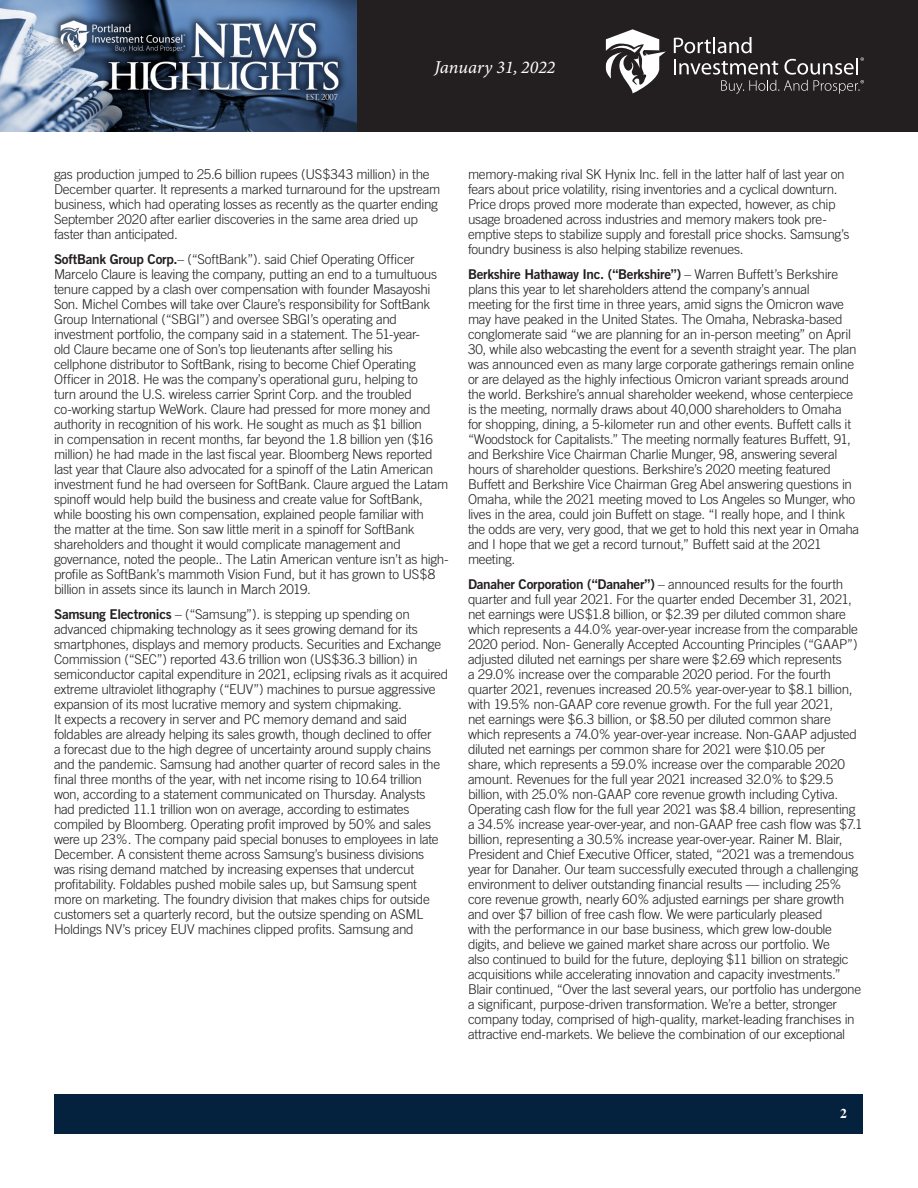
<style>
.page{position:relative;width:918px;height:1188px;background:#fff}
.page>*{position:absolute;margin:0;border:0;box-sizing:border-box;transform-origin:0 0}
.t1{font:italic 18px "Minion Variable Concept";color:#fff}
.Article_-_Body{font:300 13.5px/15px "Trade Gothic";letter-spacing:-.025em;color:#231f20}
.t2{font:700 13.5px "Times";color:#fff}
.s1{font-family:"Trade Gothic Bold Two";font-weight:400}
</style>
<div class="page">
<div style="left:356px;top:0;width:562px;height:132px;background:#231f20"></div>
<img style="left:0;top:0;width:356px;height:132px">
<svg style="left:674px;top:37px;width:190px;height:57px"></svg>
<svg style="left:606px;top:29px;width:60px;height:64px"></svg>
<div style="left:55px;top:1094px;width:808px;height:39px;background:#04213e"></div>
<h1 class="t1" style="left:434px;top:55px;width:123px">January 31, 2022</h1>
<p class="Article_-_Body" style="left:54px;top:167px;width:388px">gas production jumped to 25.6 billion rupees (US$343 million) in the December quarter. It represents a marked turnaround for the upstream business, which had operating losses as recently as the quarter ending September 2020 after earlier discoveries in the same area dried up faster than anticipated.</p>
<p class="Article_-_Body" style="left:54px;top:251px;width:396px"><span class="s1">SoftBank Group Corp.</span>– (“SoftBank”). said Chief Operating Officer Marcelo Claure is leaving the company, putting an end to a tumultuous tenure capped by a clash over compensation with founder Masayoshi Son. Michel Combes will take over Claure’s responsibility for SoftBank Group International (“SBGI”) and oversee SBGI’s operating and investment portfolio, the company said in a statement. The 51-year-<br>old Claure became one of Son’s top lieutenants after selling his cellphone distributor to SoftBank, rising to become Chief Operating Officer in 2018. He was the company’s operational guru, helping to<br>turn around the U.S. wireless carrier Sprint Corp. and the troubled co-working startup WeWork. Claure had pressed for more money and authority in recognition of his work. He sought as much as $1 billion<br>in compensation in recent months, far beyond the 1.8 billion yen ($16 million) he had made in the last fiscal year. Bloomberg News reported last year that Claure also advocated for a spinoff of the Latin American investment fund he had overseen for SoftBank. Claure argued the Latam spinoff would help build the business and create value for SoftBank, while boosting his own compensation, explained people familiar with<br>the matter at the time. Son saw little merit in a spinoff for SoftBank shareholders and thought it would complicate management and governance, noted the people.. The Latin American venture isn’t as high&shy;profile as SoftBank’s mammoth Vision Fund, but it has grown to US$8 billion in assets since its launch in March 2019.</p>
<p class="Article_-_Body" style="left:54px;top:606px;width:396px"><span class="s1">Samsung Electronics</span> – (“Samsung”). is stepping up spending on advanced chipmaking technology as it sees growing demand for its smartphones, displays and memory products. Securities and Exchange Commission (“SEC”) reported 43.6 trillion won (US$36.3 billion) in semiconductor capital expenditure in 2021, eclipsing rivals as it acquired extreme ultraviolet lithography (“EUV”) machines to pursue aggressive expansion of its most lucrative memory and system chipmaking.<br>It expects a recovery in server and PC memory demand and said foldables are already helping its sales growth, though declined to offer<br>a forecast due to the high degree of uncertainty around supply chains and the pandemic. Samsung had another quarter of record sales in the final three months of the year, with net income rising to 10.64 trillion won, according to a statement communicated on Thursday. Analysts had predicted 11.1 trillion won on average, according to estimates compiled by Bloomberg. Operating profit improved by 50% and sales were up 23%. The company paid special bonuses to employees in late December. A consistent theme across Samsung’s business divisions was rising demand matched by increasing expenses that undercut profitability. Foldables pushed mobile sales up, but Samsung spent more on marketing. The foundry division that makes chips for outside customers set a quarterly record, but the outsize spending on ASML Holdings NV’s pricey EUV machines clipped profits. Samsung and</p>
<p class="Article_-_Body" style="left:468px;top:167px;width:383px">memory-making rival SK Hynix Inc. fell in the latter half of last year on fears about price volatility, rising inventories and a cyclical downturn.<br>Price drops proved more moderate than expected, however, as chip usage broadened across industries and memory makers took pre&shy;emptive steps to stabilize supply and forestall price shocks. Samsung’s foundry business is also helping stabilize revenues.</p>
<p class="Article_-_Body" style="left:468px;top:266px;width:393px"><span class="s1">Berkshire Hathaway Inc. (“Berkshire”)</span> – Warren Buffett’s Berkshire plans this year to let shareholders attend the company’s annual<br>meeting for the first time in three years, amid signs the Omicron wave may have peaked in the United States. The Omaha, Nebraska-based conglomerate said “we are planning for an in-person meeting” on April 30, while also webcasting the event for a seventh straight year. The plan was announced even as many large corporate gatherings remain online or are delayed as the highly infectious Omicron variant spreads around the world. Berkshire’s annual shareholder weekend, whose centerpiece is the meeting, normally draws about 40,000 shareholders to Omaha for shopping, dining, a 5-kilometer run and other events. Buffett calls it “Woodstock for Capitalists.” The meeting normally features Buffett, 91, and Berkshire Vice Chairman Charlie Munger, 98, answering several hours of shareholder questions. Berkshire’s 2020 meeting featured Buffett and Berkshire Vice Chairman Greg Abel answering questions in Omaha, while the 2021 meeting moved to Los Angeles so Munger, who lives in the area, could join Buffett on stage. “I really hope, and I think the odds are very, very good, that we get to hold this next year in Omaha and I hope that we get a record turnout,” Buffett said at the 2021 meeting.</p>
<p class="Article_-_Body" style="left:468px;top:576px;width:396px"><span class="s1">Danaher Corporation (“Danaher”)</span> – announced results for the fourth quarter and full year 2021. For the quarter ended December 31, 2021, net earnings were US$1.8 billion, or $2.39 per diluted common share which represents a 44.0% year-over-year increase from the comparable 2020 period. Non- Generally Accepted Accounting Principles (“GAAP”) adjusted diluted net earnings per share were $2.69 which represents<br>a 29.0% increase over the comparable 2020 period. For the fourth quarter 2021, revenues increased 20.5% year-over-year to $8.1 billion, with 19.5% non-GAAP core revenue growth. For the full year 2021,<br>net earnings were $6.3 billion, or $8.50 per diluted common share which represents a 74.0% year-over-year increase. Non-GAAP adjusted diluted net earnings per common share for 2021 were $10.05 per<br>share, which represents a 59.0% increase over the comparable 2020 amount. Revenues for the full year 2021 increased 32.0% to $29.5 billion, with 25.0% non-GAAP core revenue growth including Cytiva.<br>Operating cash flow for the full year 2021 was $8.4 billion, representing a 34.5% increase year-over-year, and non-GAAP free cash flow was $7.1 billion, representing a 30.5% increase year-over-year. Rainer M. Blair, President and Chief Executive Officer, stated, “2021 was a tremendous year for Danaher. Our team successfully executed through a challenging environment to deliver outstanding financial results — including 25% core revenue growth, nearly 60% adjusted earnings per share growth and over $7 billion of free cash flow. We were particularly pleased<br>with the performance in our base business, which grew low-double digits, and believe we gained market share across our portfolio. We<br>also continued to build for the future, deploying $11 billion on strategic acquisitions while accelerating innovation and capacity investments.” Blair continued, “Over the last several years, our portfolio has undergone a significant, purpose-driven transformation. We’re a better, stronger company today, comprised of high-quality, market-leading franchises in attractive end-markets. We believe the combination of our exceptional</p>
<p class="t2" style="left:840px;top:1100px;width:8px">2</p>
</div>
